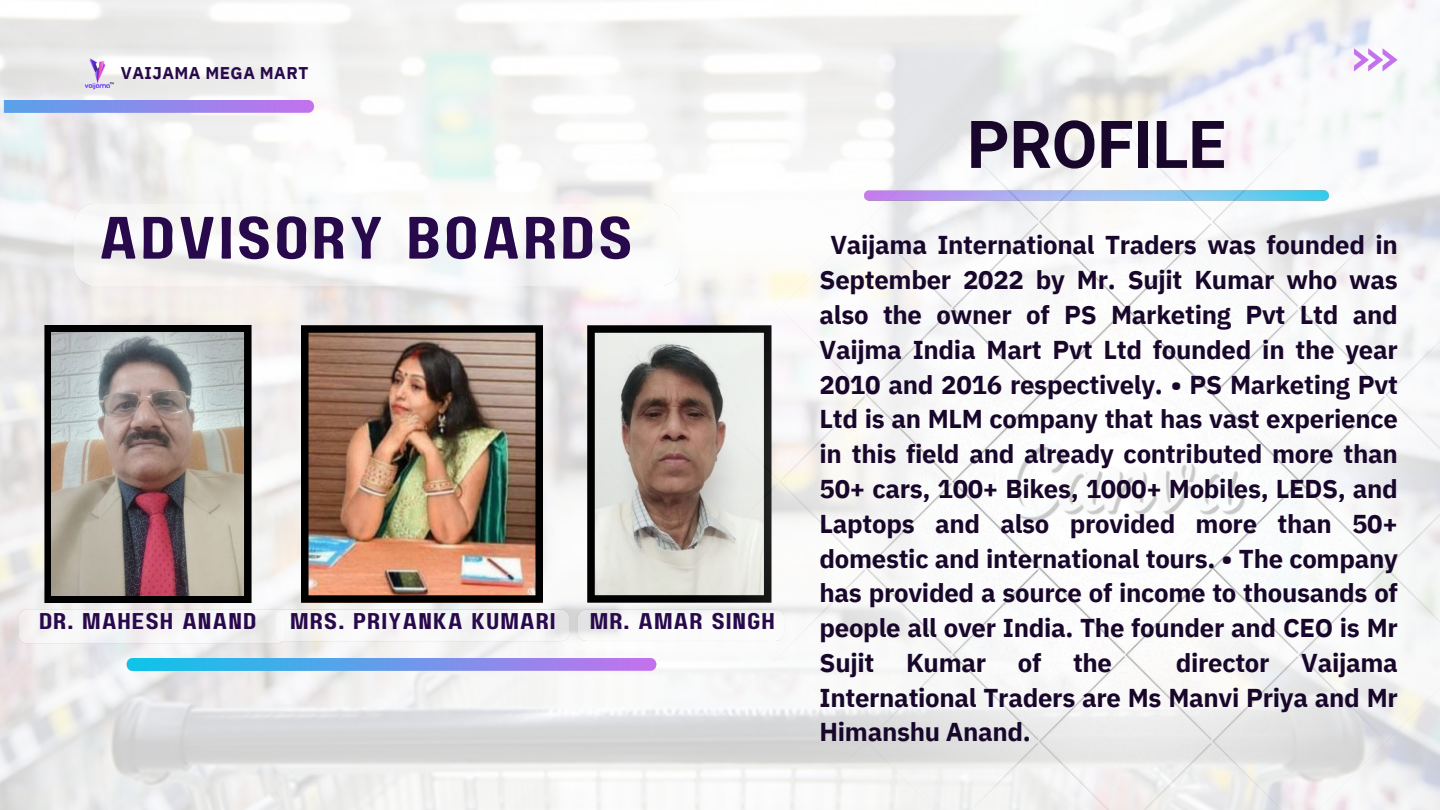
<style>
.page{position:relative;width:1440px;height:810px;background:#fff}
.page>*{position:absolute;margin:0;border:0;box-sizing:border-box;transform-origin:0 0}
.t1{font:700 66px "Roboto";color:#18072b}
.t2{font:59.6px "Paalalabas Display Wide BETA";letter-spacing:.04em;color:#28094b}
.t3{font:700 25.8px/34.8px "IBM Plex Sans";letter-spacing:-.01em;color:#18072b;text-align:justify}
.t4{font:22.8px "Paalalabas Display Wide BETA";letter-spacing:.04em;color:#28094b}
.t5{font:700 17px "IBM Plex Sans";letter-spacing:.03em;color:#28094b}
</style>
<div class="page">
<img style="left:0;top:0;width:1420px;height:810px">
<img style="left:0;top:100px;width:317px;height:12px">
<img style="left:81px;top:56px;width:35px;height:34px">
<img style="left:301px;top:326px;width:242px;height:277px">
<img style="left:44px;top:326px;width:207px;height:277px">
<img style="left:51px;top:332px;width:193px;height:263px">
<img style="left:14px;top:605px;width:559px;height:43px">
<img style="left:75px;top:205px;width:604px;height:81px">
<img style="left:121px;top:658px;width:541px;height:12px">
<img style="left:574px;top:321px;width:117px;height:325px">
<img style="left:691px;top:48px;width:749px;height:762px">
<p class="t5" style="left:121px;top:61px;width:189px">VAIJAMA MEGA MART</p>
<p class="t2" style="left:99px;top:213px;width:536px">ADVISORY BOARDS</p>
<p class="t4" style="left:39px;top:612px;width:219px">DR. MAHESH ANAND</p>
<h2 class="t4" style="left:290px;top:612px;width:267px">MRS. PRIYANKA KUMARI</h2>
<p class="t4" style="left:590px;top:612px;width:187px">MR. AMAR SINGh</p>
<p class="t1" style="left:967px;top:107px;width:260px">PROFILE</p>
<p class="t3" style="left:820px;top:227px;width:580px;text-indent:11px">Vaijama International Traders was founded in September 2022 by Mr. Sujit Kumar who was also the owner of PS Marketing Pvt Ltd and Vaijma India Mart Pvt Ltd founded in the year 2010 and 2016 respectively. • PS Marketing Pvt Ltd is an MLM company that has vast experience in this field and already contributed more than 50+ cars, 100+ Bikes, 1000+ Mobiles, LEDS, and Laptops and also provided more than 50+ domestic and international tours. • The company has provided a source of income to thousands of people all over India. The founder and CEO is Mr Sujit Kumar of the</p>
<p class="t3" style="left:820px;top:645px;width:580px;text-indent:356px">director Vaijama International Traders are Ms Manvi Priya and Mr Himanshu Anand.</p>
</div>
